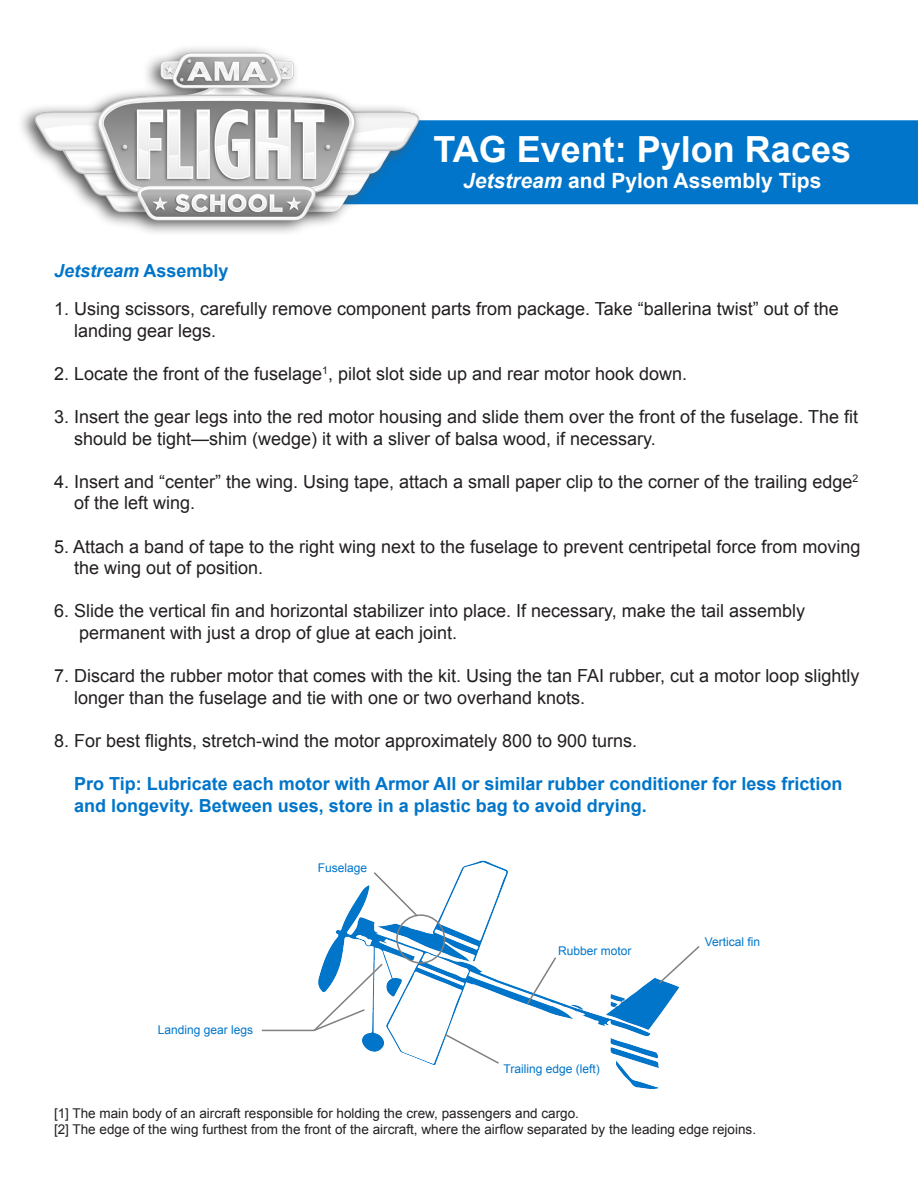
<style>
.page{position:relative;width:918px;height:1188px;background:#fff}
.page>*{position:absolute;margin:0;border:0;box-sizing:border-box;transform-origin:0 0}
.t1{font:700 36px "Arial";color:#fff}
.t2{font:700 21px "Arial";color:#fff}
.t3{font:18px "Arial";color:#231f20}
.t4{font:700 18px "Arial";color:#0075c9}
.t5{font:italic 700 18px "Arial";color:#0075c9}
.t6{font:13.5px "Arial";color:#231f20}
.t7{font:12px "Arial";color:#0075c9}
.s1{font-style:normal}
.s2{font-style:italic}
</style>
<div class="page">
<div style="left:444px;top:120px;width:474px;height:84px;background:#0075c9"></div>
<img style="left:268px;top:860px;width:412px;height:229px">
<svg style="left:312px;top:962px;width:72px;height:71px"></svg>
<hr style="left:262px;top:1030px;width:52px;height:1px;background:#808080">
<div style="left:396px;top:914px;width:49px;height:50px;border:2px solid #808080;border-radius:50%"></div>
<svg style="left:372px;top:871px;width:47px;height:46px"></svg>
<svg style="left:444px;top:1033px;width:57px;height:32px"></svg>
<svg style="left:657px;top:944px;width:43px;height:41px"></svg>
<svg style="left:526px;top:956px;width:32px;height:50px"></svg>
<img style="left:21px;top:48px;width:423px;height:185px">
<p class="t5" style="left:54px;top:259px;width:176px">Jetstream <span class="s1">Assembly</span></p>
<p class="t1" style="left:434px;top:125px;width:419px">TAG Event: Pylon Races</p>
<p class="t2" style="left:463px;top:167px;width:360px"><span class="s2">Jetstream</span> and Pylon Assembly Tips</p>
<p class="t3" style="left:54px;top:297px;width:786px">1. Using scissors, carefully remove component parts from package. Take “ballerina twist” out of the</p>
<p class="t3" style="left:74px;top:318px;width:144px">landing gear legs.</p>
<p class="t3" style="left:54px;top:362px;width:635px">2. Locate the front of the fuselage<sup>1</sup>, pilot slot side up and rear motor hook down.</p>
<p class="t3" style="left:54px;top:405px;width:806px">3. Insert the gear legs into the red motor housing and slide them over the front of the fuselage. The fit</p>
<p class="t3" style="left:74px;top:426px;width:583px">should be tight—shim (wedge) it with a sliver of balsa wood, if necessary.</p>
<p class="t3" style="left:54px;top:470px;width:806px">4. Insert and “center” the wing. Using tape, attach a small paper clip to the corner of the trailing edge<sup>2</sup></p>
<p class="t3" style="left:74px;top:491px;width:123px">of the left wing.</p>
<p class="t3" style="left:54px;top:534px;width:808px">5. Attach a band of tape to the right wing next to the fuselage to prevent centripetal force from moving</p>
<p class="t3" style="left:74px;top:556px;width:191px">the wing out of position.</p>
<p class="t3" style="left:54px;top:599px;width:753px">6. Slide the vertical fin and horizontal stabilizer into place. If necessary, make the tail assembly</p>
<p class="t3" style="left:79px;top:621px;width:380px">permanent with just a drop of glue at each joint.</p>
<p class="t3" style="left:54px;top:664px;width:807px">7. Discard the rubber motor that comes with the kit. Using the tan FAI rubber, cut a motor loop slightly</p>
<p class="t3" style="left:74px;top:686px;width:513px">longer than the fuselage and tie with one or two overhand knots.</p>
<p class="t3" style="left:54px;top:729px;width:585px">8. For best flights, stretch-wind the motor approximately 800 to 900 turns.</p>
<p class="t4" style="left:74px;top:772px;width:770px">Pro Tip: Lubricate each motor with Armor All or similar rubber conditioner for less friction</p>
<p class="t4" style="left:74px;top:794px;width:574px">and longevity. Between uses, store in a plastic bag to avoid drying.</p>
<p class="t7" style="left:158px;top:1022px;width:97px">Landing gear legs</p>
<p class="t7" style="left:318px;top:860px;width:51px">Fuselage</p>
<p class="t7" style="left:558px;top:943px;width:75px">Rubber motor</p>
<p class="t7" style="left:504px;top:1060px;width:98px">Trailing edge (left)</p>
<p class="t7" style="left:705px;top:934px;width:57px">Vertical fin</p>
<p class="t6" style="left:54px;top:1104px;width:527px">[1] The main body of an aircraft responsible for holding the crew, passengers and cargo.</p>
<p class="t6" style="left:54px;top:1120px;width:704px">[2] The edge of the wing furthest from the front of the aircraft, where the airflow separated by the leading edge rejoins.</p>
</div>
